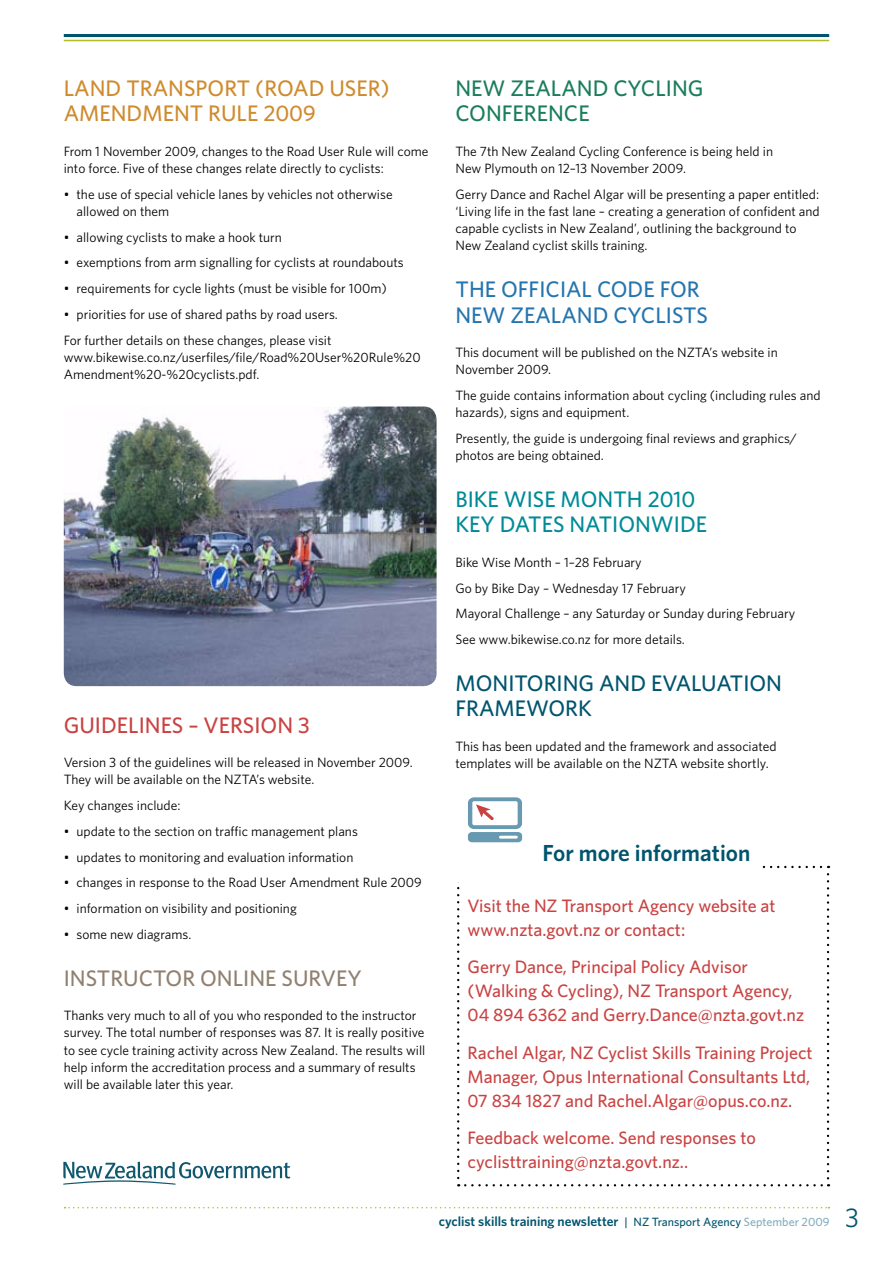
<style>
.page{position:relative;width:893px;height:1263px;background:#fff}
.page>*{position:absolute;margin:0;border:0;box-sizing:border-box;transform-origin:0 0}
.t1{font:27px "Whitney";color:#00546e}
.t2{font:600 23.25px "Whitney";color:#00546e}
.t3{font:500 22.5px/25.5px "Whitney";color:#cf8b2d}
.t4{font:500 22.5px/25.5px "Whitney";color:#2575ae}
.t5{font:500 22.5px/25.5px "Whitney";color:#008b97}
.t6{font:500 22.5px/25.5px "Whitney";color:#00546e}
.t7{font:500 22.5px/25.5px "Whitney";color:#1b7d5d}
.t8{font:500 22.5px "Whitney";color:#908070}
.t9{font:500 22.5px "Whitney";color:#ca4242}
.t10{font:500 18px/24px "Whitney";color:#ca4242}
.t11{font:13.5px/17.2px "Whitney";color:#000}
.t12{font:600 13.5px "Whitney";color:#00546e}
.s1{font-weight:500;font-size:12px}
.s2{font-weight:500;font-size:12px;color:#83adc1}
</style>
<div class="page">
<svg style="left:65px;top:1207px;width:764px;height:1px"></svg>
<hr style="left:64px;top:40px;width:765px;height:1px;background:#afbf25">
<hr style="left:64px;top:34px;width:765px;height:3px;background:#00546e">
<svg style="left:457px;top:882px;width:2px;height:304px"></svg>
<svg style="left:465px;top:1184px;width:364px;height:2px"></svg>
<svg style="left:827px;top:866px;width:2px;height:312px"></svg>
<svg style="left:762px;top:866px;width:59px;height:2px"></svg>
<svg style="left:468px;top:797px;width:54px;height:45px"></svg>
<svg style="left:63px;top:1161px;width:227px;height:24px"></svg>
<img style="left:64px;top:406px;width:373px;height:280px">
<h3 class="t3" style="left:64px;top:75px;width:327px">LAND TRANSPORT (ROAD USER)<br>AMENDMENT RULE 2009</h3>
<p class="t11" style="left:64px;top:142px;width:366px">From 1 November 2009, changes to the Road User Rule will come into force. Five of these changes relate directly to cyclists:</p>
<p class="t11" style="left:77px;top:185px;width:318px;text-indent:-13px">• the use of special vehicle lanes by vehicles not otherwise allowed on them</p>
<p class="t11" style="left:64px;top:228px;width:220px">• allowing cyclists to make a hook turn</p>
<p class="t11" style="left:64px;top:254px;width:341px">• exemptions from arm signalling for cyclists at roundabouts</p>
<p class="t11" style="left:64px;top:280px;width:325px">• requirements for cycle lights (must be visible for 100m)</p>
<p class="t11" style="left:64px;top:301px;width:276px;line-height:25.8px">• priorities for use of shared paths by road users.<br>For further details on these changes, please visit</p>
<p class="t11" style="left:64px;top:348px;width:358px">www.bikewise.co.nz/userfiles/file/Road%20User%20Rule%20<br>Amendment%20-%20cyclists.pdf.</p>
<h3 class="t9" style="left:64px;top:710px;width:247px">GUIDELINES – VERSION 3</h3>
<p class="t11" style="left:64px;top:753px;width:350px">Version 3 of the guidelines will be released in November 2009.<br>They will be available on the NZTA’s website.</p>
<p class="t11" style="left:64px;top:796px;width:118px">Key changes include:</p>
<p class="t11" style="left:64px;top:822px;width:296px">• update to the section on traffic management plans</p>
<p class="t11" style="left:64px;top:848px;width:291px">• updates to monitoring and evaluation information</p>
<p class="t11" style="left:64px;top:874px;width:360px">• changes in response to the Road User Amendment Rule 2009</p>
<p class="t11" style="left:64px;top:899px;width:235px">• information on visibility and positioning</p>
<p class="t11" style="left:64px;top:925px;width:129px">• some new diagrams.</p>
<h3 class="t8" style="left:64px;top:963px;width:299px">INSTRUCTOR ONLINE SURVEY</h3>
<p class="t11" style="left:64px;top:1006px;width:363px">Thanks very much to all of you who responded to the instructor survey. The total number of responses was 87. It is really positive to see cycle training activity across New Zealand. The results will help inform the accreditation process and a summary of results will be available later this year.</p>
<h3 class="t7" style="left:455px;top:75px;width:250px">NEW ZEALAND CYCLING<br>CONFERENCE</h3>
<p class="t11" style="left:455px;top:142px;width:319px">The 7th New Zealand Cycling Conference is being held in<br>New Plymouth on 12–13 November 2009.</p>
<p class="t11" style="left:455px;top:185px;width:366px">Gerry Dance and Rachel Algar will be presenting a paper entitled: ‘Living life in the fast lane – creating a generation of confident and capable cyclists in New Zealand’, outlining the background to New Zealand cyclist skills training.</p>
<h3 class="t4" style="left:455px;top:276px;width:254px">THE OFFICIAL CODE FOR<br>NEW ZEALAND CYCLISTS</h3>
<p class="t11" style="left:455px;top:343px;width:324px">This document will be published on the NZTA’s website in<br>November 2009.</p>
<p class="t11" style="left:455px;top:386px;width:367px">The guide contains information about cycling (including rules and hazards), signs and equipment.</p>
<p class="t11" style="left:455px;top:429px;width:343px">Presently, the guide is undergoing final reviews and graphics/ photos are being obtained.</p>
<h3 class="t5" style="left:455px;top:486px;width:253px">BIKE WISE MONTH 2010<br>KEY DATES NATIONWIDE</h3>
<p class="t11" style="left:455px;top:549px;width:341px;line-height:25.8px">Bike Wise Month – 1–28 February<br>Go by Bike Day – Wednesday 17 February<br>Mayoral Challenge – any Saturday or Sunday during February See www.bikewise.co.nz for more details.</p>
<h3 class="t6" style="left:455px;top:670px;width:328px">MONITORING AND EVALUATION<br>FRAMEWORK</h3>
<p class="t11" style="left:455px;top:737px;width:323px">This has been updated and the framework and associated templates will be available on the NZTA website shortly.</p>
<h2 class="t2" style="left:543px;top:837px;width:209px">For more information</h2>
<h3 class="t10" style="left:468px;top:894px;width:309px">Visit the NZ Transport Agency website at www.nzta.govt.nz or contact:</h3>
<h3 class="t10" style="left:468px;top:955px;width:338px">Gerry Dance, Principal Policy Advisor (Walking &amp; Cycling), NZ Transport Agency,<br>04 894 6362 and Gerry.Dance@nzta.govt.nz</h3>
<h3 class="t10" style="left:468px;top:1040px;width:347px">Rachel Algar, NZ Cyclist Skills Training Project<br>Manager, Opus International Consultants Ltd,<br>07 834 1827 and Rachel.Algar@opus.co.nz.</h3>
<h3 class="t10" style="left:468px;top:1125px;width:290px">Feedback welcome. Send responses to cyclisttraining@nzta.govt.nz..</h3>
<p class="t12" style="left:439px;top:1212px;width:392px">cyclist skills training newsletter <span class="s1">| NZ Transport Agency</span> <span class="s2">September 2009</span></p>
<h1 class="t1" style="left:845px;top:1199px;width:15px">3</h1>
</div>
